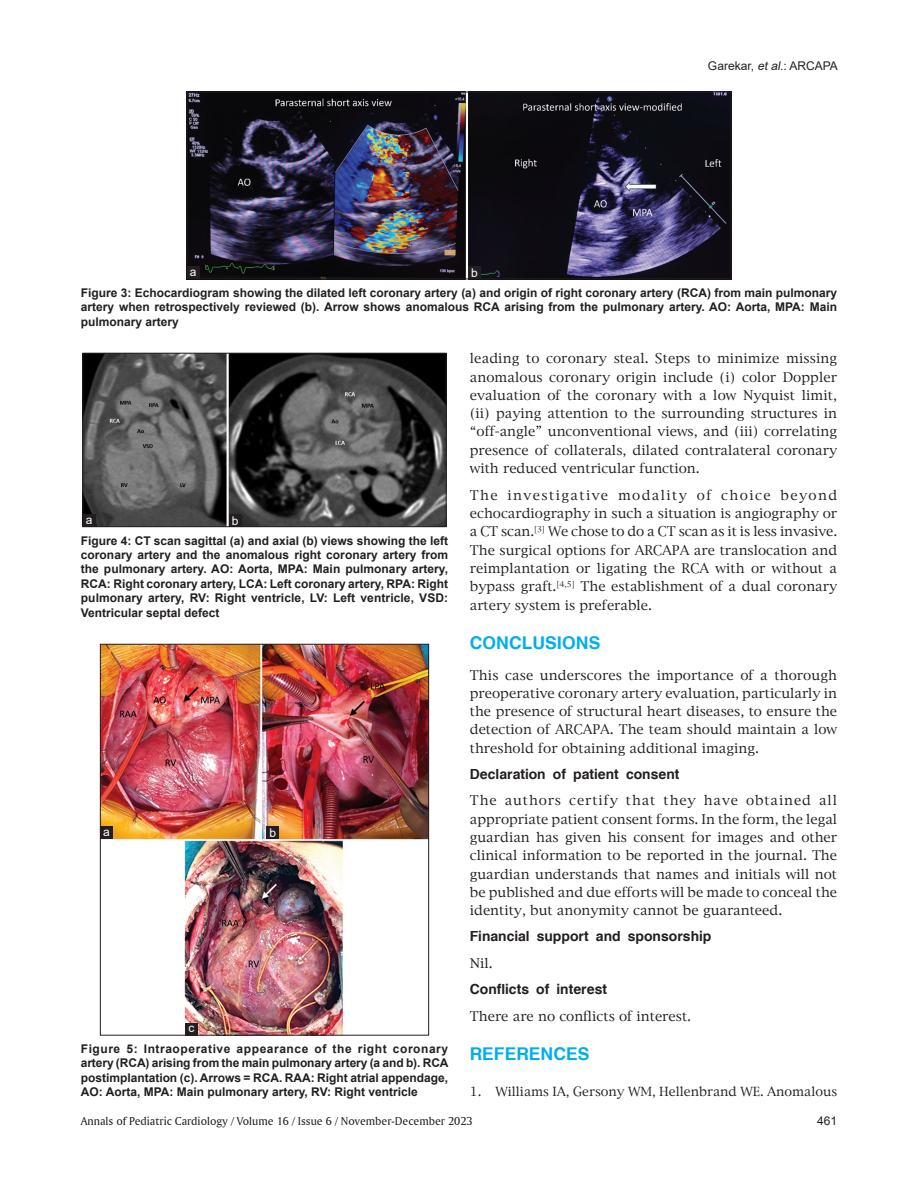
<style>
.page{position:relative;width:918px;height:1188px;background:#fff}
.page>*{position:absolute;margin:0;border:0;box-sizing:border-box;transform-origin:0 0}
.t1{font:700 18px "New Zurica";color:#00aeef}
.t2{font:700 14.25px "New Zurica";color:#231f20}
.TX{font:12.75px/18.3px "New York";color:#231f20;text-align:justify}
.FGC{font:700 12px/14.4px "Arial";color:#231f20;text-align:justify}
.t3{font:12px "Amerigo BT Roman A";color:#231f20}
.REF{font:12px "New York";color:#231f20}
.t4{font:12px "Arial";color:#231f20}
.LABEL{font:12px "Arial";color:#fff}
.s1{font-style:italic}
</style>
<div class="page">
<img style="left:189px;top:94px;width:540px;height:183px">
<div style="left:187px;top:92px;width:544px;height:187px;border:1px solid #231f20"></div>
<div style="left:468px;top:266px;width:13px;height:13px;background:#231f20"></div>
<div style="left:187px;top:266px;width:13px;height:13px;background:#231f20"></div>
<img style="left:85px;top:355px;width:359px;height:170px">
<div style="left:83px;top:353px;width:363px;height:174px;border:1px solid #231f20"></div>
<div style="left:229px;top:514px;width:13px;height:13px;background:#231f20"></div>
<div style="left:83px;top:514px;width:12px;height:13px;background:#231f20"></div>
<img style="left:102px;top:646px;width:325px;height:387px">
<div style="left:100px;top:644px;width:329px;height:391px;border:1px solid #231f20"></div>
<div style="left:266px;top:826px;width:13px;height:13px;background:#231f20"></div>
<div style="left:100px;top:826px;width:13px;height:13px;background:#231f20"></div>
<div style="left:185px;top:1023px;width:13px;height:12px;background:#231f20"></div>
<p class="LABEL" style="left:190px;top:263px;width:8px">a</p>
<p class="LABEL" style="left:471px;top:264px;width:8px">b</p>
<p class="t4" style="left:708px;top:57px;width:131px">Garekar, <span class="s1">etal</span>.: ARCAPA</p>
<p class="FGC" style="left:81px;top:285px;width:758px">Figure 3: Echocardiogram showing the dilated left coronary artery (a) and origin of right coronary artery (RCA) from main pulmonary artery when retrospectively reviewed (b). Arrow shows anomalous RCA arising from the pulmonary artery. AO: Aorta, MPA: Main pulmonary artery</p>
<p class="LABEL" style="left:86px;top:511px;width:8px">a</p>
<p class="LABEL" style="left:232px;top:512px;width:8px">b</p>
<p class="FGC" style="left:81px;top:533px;width:369px">Figure 4: CT scan sagittal (a) and axial (b) views showing the left coronary artery and the anomalous right coronary artery from the pulmonary artery. AO: Aorta, MPA: Main pulmonary artery, RCA: Right coronary artery, LCA: Left coronary artery, RPA: Right pulmonary artery, RV: Right ventricle, LV: Left ventricle, VSD:<br>Ventricular septal defect</p>
<p class="LABEL" style="left:103px;top:823px;width:8px">a</p>
<p class="LABEL" style="left:269px;top:824px;width:8px">b</p>
<p class="LABEL" style="left:188px;top:1020px;width:7px">c</p>
<p class="FGC" style="left:81px;top:1042px;width:369px">Figure 5: Intraoperative appearance of the right coronary artery (RCA) arising from the main pulmonary artery (a and b). RCA postimplantation (c). Arrows = RCA. RAA: Right atrial appendage, AO: Aorta, MPA: Main pulmonary artery, RV: Right ventricle</p>
<p class="TX" style="left:470px;top:350px;width:369px">leading to coronary steal. Steps to minimize missing anomalous coronary origin include (i) color Doppler evaluation of the coronary with a low Nyquist limit, (ii) paying attention to the surrounding structures in “off‑angle” unconventional views, and (iii) correlating presence of collaterals, dilated contralateral coronary with reduced ventricular function.</p>
<p class="TX" style="left:470px;top:487px;width:369px">The investigative modality of choice beyond echocardiography in such a situation is angiography or a CT scan.<sup>[3]</sup> We chose to do a CT scan as it is less invasive.<br>The surgical options for ARCAPA are translocation and reimplantation or ligating the RCA with or without a bypass graft.<sup>[4,5]</sup> The establishment of a dual coronary artery system is preferable.</p>
<h1 class="t1" style="left:470px;top:632px;width:132px">CONCLUSIONS</h1>
<p class="TX" style="left:470px;top:667px;width:369px">This case underscores the importance of a thorough preoperative coronary artery evaluation, particularly in the presence of structural heart diseases, to ensure the detection of ARCAPA. The team should maintain a low threshold for obtaining additional imaging.</p>
<h2 class="t2" style="left:470px;top:765px;width:211px">Declaration of patient consent</h2>
<p class="TX" style="left:470px;top:792px;width:369px">The authors certify that they have obtained all appropriate patient consent forms. In the form, the legal guardian has given his consent for images and other clinical information to be reported in the journal. The guardian understands that names and initials will not be published and due efforts will be made to conceal the identity, but anonymity cannot be guaranteed.</p>
<h2 class="t2" style="left:470px;top:928px;width:243px">Financial support and sponsorship</h2>
<p class="TX" style="left:470px;top:955px;width:24px">Nil.</p>
<h2 class="t2" style="left:470px;top:981px;width:139px">Conflicts of interest</h2>
<p class="TX" style="left:470px;top:1008px;width:223px">There are no conflicts of interest.</p>
<h1 class="t1" style="left:470px;top:1043px;width:121px">REFERENCES</h1>
<p class="REF" style="left:470px;top:1084px;width:369px">1. Williams IA, Gersony WM, Hellenbrand WE. Anomalous</p>
<p class="t3" style="left:81px;top:1114px;width:393px">Annals of Pediatric Cardiology / Volume 16 / Issue 6 / November-December 2023</p>
<p class="t4" style="left:817px;top:1112px;width:22px">461</p>
</div>
